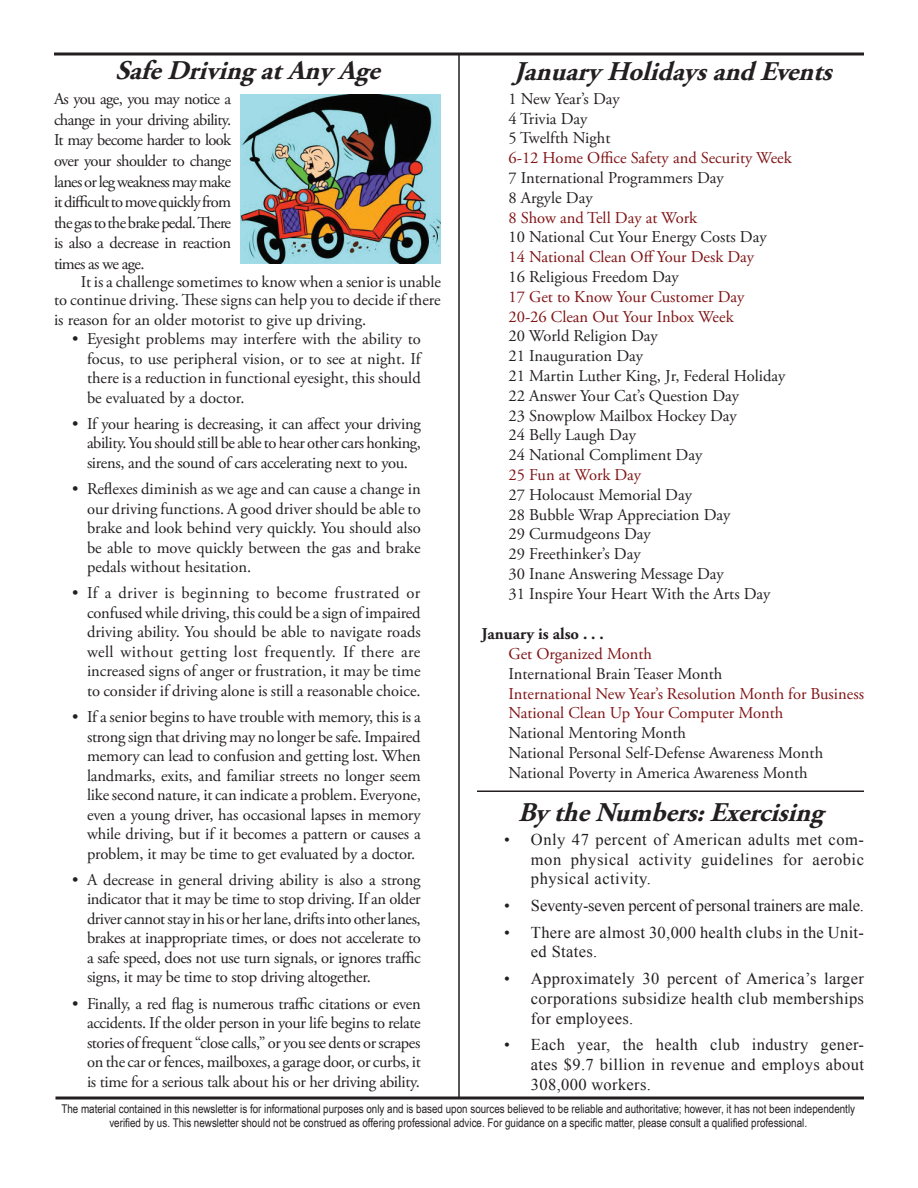
<style>
.page{position:relative;width:918px;height:1188px;background:#fff}
.page>*{position:absolute;margin:0;border:0;box-sizing:border-box;transform-origin:0 0}
.t1{font:italic 700 27px "Adobe Garamond Pro";color:#231f20}
.t2{font:16.5px/19.5px "Adobe Garamond Pro";color:#231f20;text-align:justify}
.t3{font:16.5px/19.8px "Times New Roman";letter-spacing:.02em;color:#231f20;text-align:justify}
.t4{font:16.5px/19.8px "Adobe Garamond Pro";color:#7f1315}
.t5{font:16.5px "Times New Roman";letter-spacing:-.01em;color:#231f20}
.t6{font:700 16.5px "Adobe Garamond Pro";color:#231f20}
.t7{font:12px/13.5px "Arial Narrow";color:#231f20;text-align:center}
</style>
<div class="page">
<svg style="left:56px;top:1096px;width:808px;height:4px;background:#595657"></svg>
<svg style="left:54px;top:52px;width:810px;height:4px;background:#595657"></svg>
<hr style="left:458px;top:54px;width:2px;height:1043px;background:#231f20">
<hr style="left:477px;top:790px;width:387px;height:2px;background:#231f20">
<img style="left:241px;top:94px;width:200px;height:169px">
<h1 class="t1" style="left:116px;top:55px;width:274px">SafeDrivingatAny Age</h1>
<p class="t2" style="left:54px;top:89px;width:179px;line-height:20.5px">As you age, you may notice a change in your driving ability.<br>It may become harder to look over your shoulder to change lanes or leg weakness may make it difficult to move quickly from the gas to the brake pedal. There is also a decrease in reaction times as we age.</p>
<p class="t2" style="left:54px;top:273px;width:388px;line-height:18px;text-align:right">It is a challenge sometimes to know when a senior is unable<br>to continue driving. These signs can help you to decide if there</p>
<p class="t2" style="left:54px;top:310px;width:314px">is reason for an older motorist to give up driving.</p>
<p class="t2" style="left:87px;top:330px;width:335px;text-indent:-15px">• Eyesight problems may interfere with the ability to focus, to use peripheral vision, or to see at night. If there is a reduction in functional eyesight, this should be evaluated by a doctor.</p>
<p class="t2" style="left:87px;top:414px;width:336px;text-indent:-15px">• If your hearing is decreasing, it can affect your driving ability. You should still be able to hear other cars honking, sirens, and the sound of cars accelerating next to you.</p>
<p class="t2" style="left:87px;top:480px;width:335px;text-indent:-15px">• Reflexes diminish as we age and can cause a change in our driving functions. A good driver should be able to brake and look behind very quickly. You should also be able to move quickly between the gas and brake pedals without hesitation.</p>
<p class="t2" style="left:87px;top:584px;width:335px;text-indent:-15px">• If a driver is beginning to become frustrated or confused while driving, this could be a sign of impaired driving ability. You should be able to navigate roads well without getting lost frequently. If there are increased signs of anger or frustration, it may be time to consider if driving alone is still a reasonable choice.</p>
<p class="t2" style="left:87px;top:708px;width:335px;text-indent:-15px">• If a senior begins to have trouble with memory, this is a strong sign that driving may no longer be safe. Impaired memory can lead to confusion and getting lost. When landmarks, exits, and familiar streets no longer seem like second nature, it can indicate a problem. Everyone, even a young driver, has occasional lapses in memory while driving, but if it becomes a pattern or causes a problem, it may be time to get evaluated by a doctor.</p>
<p class="t2" style="left:87px;top:871px;width:335px;text-indent:-15px">• A decrease in general driving ability is also a strong indicator that it may be time to stop driving. If an older driver cannot stay in his or her lane, drifts into other lanes, brakes at inappropriate times, or does not accelerate to a safe speed, does not use turn signals, or ignores traffic signs, it may be time to stop driving altogether.</p>
<p class="t2" style="left:87px;top:994px;width:335px;text-indent:-15px">• Finally, a red flag is numerous traffic citations or even accidents. If the older person in your life begins to relate stories of frequent “close calls,” or you see dents or scrapes on the car or fences, mailboxes, a garage door, or curbs, it is time for a serious talk about his or her driving ability.</p>
<h1 class="t1" style="left:514px;top:55px;width:328px">January HolidaysandEvents</h1>
<p class="t2" style="left:508px;top:89px;width:113px;text-align:left">1 New Year’s Day<br>4 Trivia Day<br>5 Twelfth Night</p>
<p class="t4" style="left:508px;top:149px;width:285px">6-12 Home Office Safety and Security Week</p>
<p class="t2" style="left:508px;top:169px;width:217px">7 International Programmers Day<br>8 Argyle Day</p>
<p class="t4" style="left:508px;top:208px;width:190px">8 Show and Tell Day at Work</p>
<p class="t2" style="left:508px;top:228px;width:260px">10 National Cut Your Energy Costs Day</p>
<p class="t4" style="left:508px;top:248px;width:247px">14 National Clean Off Your Desk Day</p>
<p class="t2" style="left:508px;top:268px;width:172px">16 Religious Freedom Day</p>
<p class="t4" style="left:508px;top:287px;width:237px">17 Get to Know Your Customer Day<br>20-26 Clean Out Your Inbox Week</p>
<p class="t2" style="left:508px;top:327px;width:278px;text-align:left">20 World Religion Day<br>21 Inauguration Day<br>21 Martin Luther King, Jr, Federal Holiday<br>22 Answer Your Cat’s Question Day<br>23 Snowplow Mailbox Hockey Day<br>24 Belly Laugh Day<br>24 National Compliment Day</p>
<p class="t4" style="left:508px;top:466px;width:134px">25 Fun at Work Day</p>
<p class="t2" style="left:508px;top:485px;width:263px;text-align:left">27 Holocaust Memorial Day<br>28 Bubble Wrap Appreciation Day<br>29 Curmudgeons Day<br>29 Freethinker’s Day<br>30 Inane Answering Message Day<br>31 Inspire Your Heart With the Arts Day</p>
<p class="t6" style="left:482px;top:624px;width:124px">January is also . . .</p>
<p class="t4" style="left:508px;top:644px;width:145px">Get Organized Month</p>
<p class="t2" style="left:508px;top:664px;width:215px">International Brain Teaser Month</p>
<p class="t4" style="left:508px;top:684px;width:357px">International New Year’s Resolution Month for Business<br>National Clean Up Your Computer Month</p>
<p class="t2" style="left:508px;top:724px;width:316px;text-align:left">National Mentoring Month<br>National Personal Self-Defense Awareness Month<br>National Poverty in America Awareness Month</p>
<h1 class="t1" style="left:518px;top:796px;width:315px">By theNumbers:Exercising</h1>
<p class="t3" style="left:531px;top:829px;width:335px;text-indent:-27px">• Only 47 percent of American adults met com&shy;mon physical activity guidelines for aerobic physical activity.</p>
<p class="t5" style="left:504px;top:894px;width:362px">• Seventy-seven percent of personal trainers are male.</p>
<p class="t3" style="left:531px;top:922px;width:335px;text-indent:-27px">• There are almost 30,000 health clubs in the Unit&shy;ed States.</p>
<p class="t3" style="left:531px;top:968px;width:335px;text-indent:-27px">• Approximately 30 percent of America’s larger corporations subsidize health club memberships for employees.</p>
<p class="t3" style="left:531px;top:1034px;width:335px;text-indent:-27px">• Each year, the health club industry gener&shy;ates $9.7 billion in revenue and employs about 308,000 workers.</p>
<p class="t7" style="left:61px;top:1102px;width:795px">The material contained in this newsletter is for informational purposes only and is based upon sources believed to be reliable and authoritative; however, it has not been independently verified by us. This newsletter should not be construed as offering professional advice. For guidance on a specific matter, please consult a qualified professional.</p>
</div>
